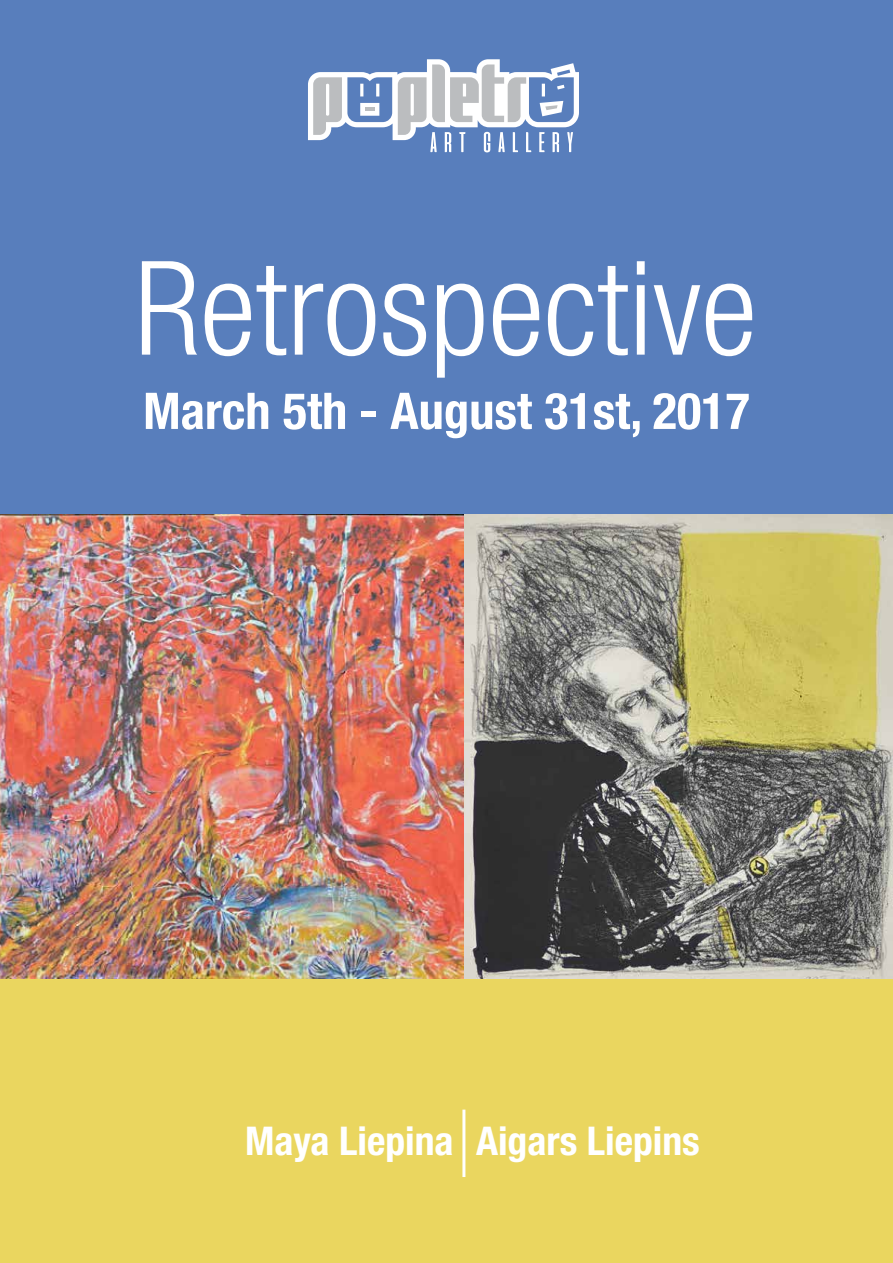
<style>
.page{position:relative;width:893px;height:1263px;background:#fff}
.page>*{position:absolute;margin:0;border:0;box-sizing:border-box;transform-origin:0 0}
.t1{font:300 condensed 130.8px "Helvetica Neue LT Pro";color:#fff}
.t2{font:700 condensed 50.7px "Helvetica Neue LT Pro";color:#fff}
.t3{font:700 condensed 39.6px "Helvetica Neue LT Pro";color:#fff}
</style>
<div class="page">
<div style="left:0;top:0;width:893px;height:703px;background:#587ebc"></div>
<div style="left:0;top:822px;width:893px;height:441px;background:#ead65f"></div>
<img style="left:0;top:515px;width:893px;height:464px">
<svg style="left:308px;top:59px;width:271px;height:93px"></svg>
<hr style="left:462px;top:1109px;width:3px;height:68px;background:#fff">
<h1 class="t1" style="left:135px;top:233px;width:624px">Retrospective</h1>
<p class="t2" style="left:143px;top:380px;width:608px">March 5th - August 31st, 2017</p>
<p class="t3" style="left:245px;top:1116px;width:456px">Maya Liepina Aigars Liepins</p>
</div>
